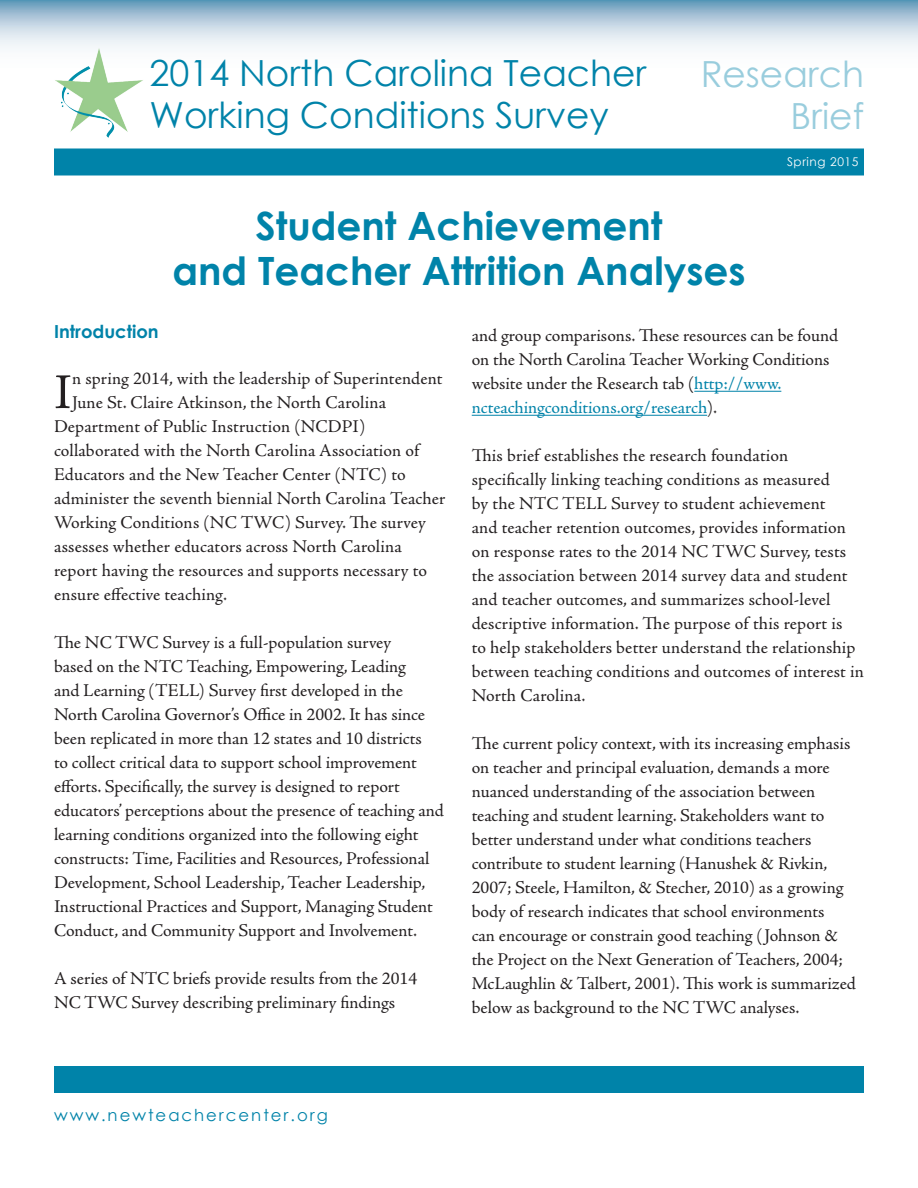
<style>
.page{position:relative;width:918px;height:1188px;background:#fff}
.page>*{position:absolute;margin:0;border:0;box-sizing:border-box;transform-origin:0 0}
.body_text{font:50.1px "Adobe Jenson Pro";color:#231f20}
.t1{font:700 39px "Century Gothic";color:#0083a9}
.t2{font:36px "Century Gothic";color:#0083a9}
.t3{font:36px "Century Gothic";color:#99cddd}
.body_text-2{font:18px/24px "Adobe Jenson Pro";color:#231f20}
.body_text-3{font:700 18px "Century Gothic";color:#0083a9}
.t4{font:16.5px "Century Gothic";letter-spacing:.12em;color:#0083a9}
.t5{font:12px "Century Gothic";letter-spacing:.05em;color:#fff}
.s1{color:#0083a9}
</style>
<div class="page">
<div style="left:54px;top:1066px;width:810px;height:28px;background:#0083a9"></div>
<svg style="left:0;top:0;width:918px;height:48px;background:#bad0df"></svg>
<div style="left:54px;top:148px;width:810px;height:28px;background:#0083a9;border:2px solid #0083a9"></div>
<hr style="left:694px;top:391px;width:87px;height:1px;background:#0083a9">
<hr style="left:472px;top:415px;width:235px;height:1px;background:#0083a9">
<img style="left:54px;top:47px;width:90px;height:91px">
<p class="t2" style="left:150px;top:48px;width:498px">2014 North Carolina Teacher</p>
<p class="t2" style="left:150px;top:90px;width:461px">Working Conditions Survey</p>
<p class="t3" style="left:701px;top:49px;width:165px">Research</p>
<p class="t3" style="left:791px;top:91px;width:75px">Brief</p>
<p class="t5" style="left:787px;top:153px;width:73px">Spring 2015</p>
<p class="t1" style="left:255px;top:196px;width:409px">Student Achievement</p>
<p class="t1" style="left:172px;top:241px;width:575px">and Teacher Attrition Analyses</p>
<p class="body_text-3" style="left:54px;top:317px;width:106px">Introduction</p>
<p class="body_text" style="left:54px;top:364px;width:19px">I</p>
<p class="body_text-2" style="left:72px;top:367px;width:372px">n spring 2014, with the leadership of Superintendent</p>
<p class="body_text-2" style="left:72px;top:391px;width:315px">June St. Claire Atkinson, the North Carolina</p>
<p class="body_text-2" style="left:54px;top:415px;width:313px">Department of Public Instruction (NCDPI)</p>
<p class="body_text-2" style="left:54px;top:439px;width:367px">collaborated with the North Carolina Association of</p>
<p class="body_text-2" style="left:54px;top:463px;width:353px">Educators and the New Teacher Center (NTC) to</p>
<p class="body_text-2" style="left:54px;top:487px;width:393px">administer the seventh biennial North Carolina Teacher</p>
<p class="body_text-2" style="left:54px;top:511px;width:374px">Working Conditions (NC TWC) Survey. The survey</p>
<p class="body_text-2" style="left:54px;top:535px;width:349px">assesses whether educators across North Carolina</p>
<p class="body_text-2" style="left:54px;top:559px;width:375px">report having the resources and supports necessary to</p>
<p class="body_text-2" style="left:54px;top:583px;width:175px">ensure effective teaching.</p>
<p class="body_text-2" style="left:54px;top:631px;width:391px">The NC TWC Survey is a full-population survey<br>based on the NTC Teaching, Empowering, Leading<br>and Learning (TELL) Survey first developed in the North Carolina Governor’s Office in 2002. It has since been replicated in more than 12 states and 10 districts<br>to collect critical data to support school improvement efforts. Specifically, the survey is designed to report educators’ perceptions about the presence of teaching and learning conditions organized into the following eight constructs: Time, Facilities and Resources, Professional Development, School Leadership, Teacher Leadership, Instructional Practices and Support, Managing Student Conduct, and Community Support and Involvement.</p>
<p class="body_text-2" style="left:54px;top:967px;width:365px">A series of NTC briefs provide results from the 2014<br>NC TWC Survey describing preliminary findings</p>
<p class="body_text-2" style="left:472px;top:324px;width:368px">and group comparisons. These resources can be found on the North Carolina Teacher Working Conditions website under the Research tab (<span class="s1">http://www. ncteachingconditions.org/research</span>).</p>
<p class="body_text-2" style="left:472px;top:444px;width:394px">This brief establishes the research foundation specifically linking teaching conditions as measured<br>by the NTC TELL Survey to student achievement<br>and teacher retention outcomes, provides information on response rates to the 2014 NC TWC Survey, tests the association between 2014 survey data and student and teacher outcomes, and summarizes school-level descriptive information. The purpose of this report is<br>to help stakeholders better understand the relationship between teaching conditions and outcomes of interest in North Carolina.</p>
<p class="body_text-2" style="left:472px;top:732px;width:386px">The current policy context, with its increasing emphasis on teacher and principal evaluation, demands a more nuanced understanding of the association between teaching and student learning. Stakeholders want to better understand under what conditions teachers contribute to student learning (Hanushek &amp; Rivkin, 2007; Steele, Hamilton, &amp; Stecher, 2010) as a growing body of research indicates that school environments<br>can encourage or constrain good teaching ( Johnson &amp; the Project on the Next Generation of Teachers, 2004; McLaughlin &amp; Talbert, 2001). This work is summarized below as background to the NC TWC analyses.</p>
<p class="t4" style="left:54px;top:1104px;width:275px">www.newteachercenter.org</p>
</div>
